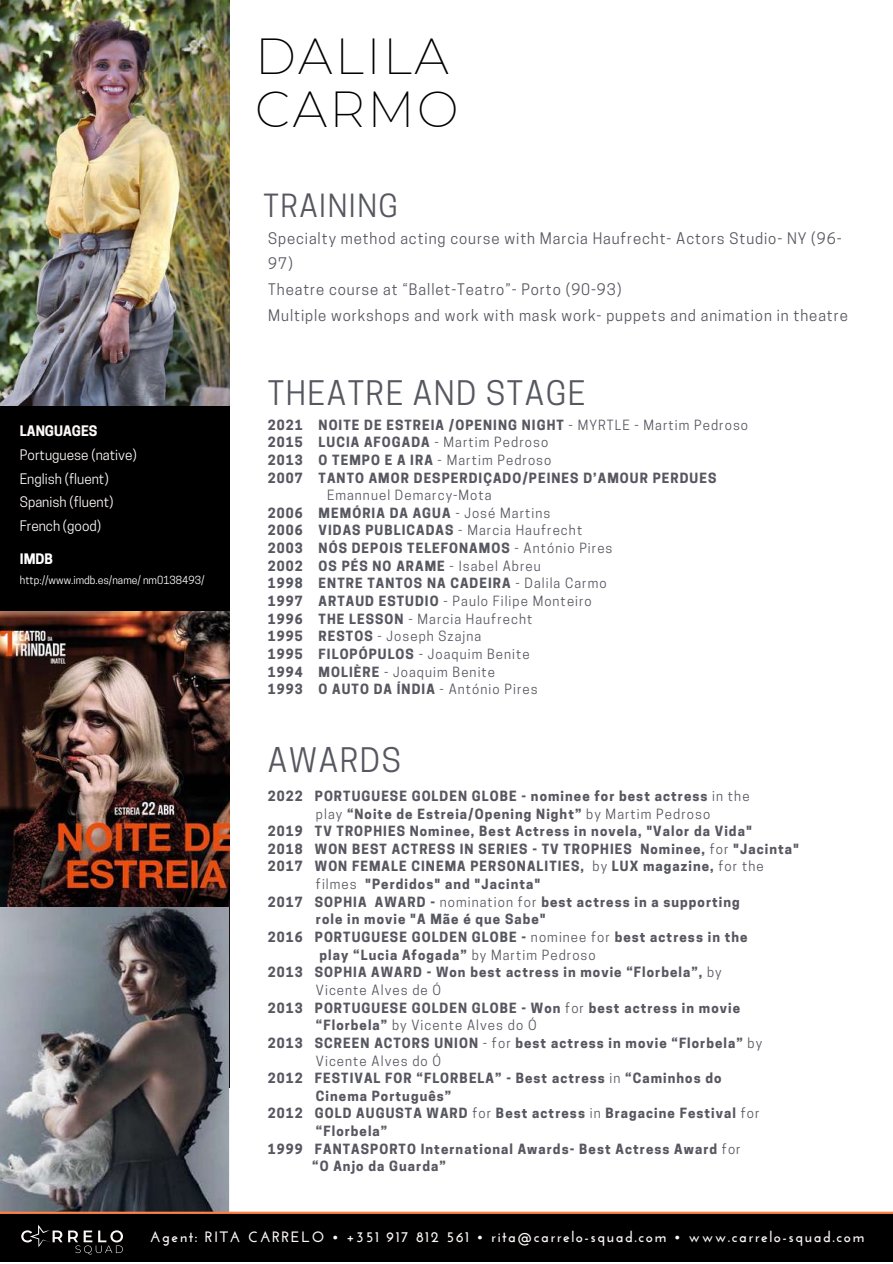
<style>
.page{position:relative;width:893px;height:1264px;background:#fff}
.page>*{position:absolute;margin:0;border:0;box-sizing:border-box;transform-origin:0 0}
.t1{font:200 49.35px/52.8px "Montserrat";letter-spacing:.05em;color:#000}
.t2{font:31.8px "Cooper Hewitt";letter-spacing:.05em;color:#575761}
.t3{font:30px "Cooper Hewitt";letter-spacing:.05em;color:#575761}
.t4{font:15px/25.8px "Cooper Hewitt";letter-spacing:.06em;color:#575761}
.t5{font:700 15px "Josefin Sans";letter-spacing:.1em;color:#fcf8f6}
.t6{font:13.65px/23.5px "Cooper Hewitt";color:#fcf8f6}
.t7{font:700 13.65px "Cooper Hewitt";color:#fcf8f6}
.t8{font:700 13.65px "Cooper Hewitt";color:#fff}
.t9{font:700 13.2px/17.7px "Cooper Hewitt";letter-spacing:.08em;color:#575761}
.t10{font:13.2px "Cooper Hewitt";letter-spacing:.08em;color:#575761}
.t11{font:10.5px "Cooper Hewitt";color:#fff}
.s1{font-weight:400}
.s2{font-weight:700}
</style>
<div class="page">
<img style="left:0;top:0;width:229px;height:406px">
<div style="left:0;top:406px;width:229px;height:681px;background:#000"></div>
<img style="left:0;top:902px;width:229px;height:327px;border-radius:5px">
<img style="left:0;top:611px;width:229px;height:295px">
<div style="left:0;top:1213px;width:892px;height:48px;background:#000"></div>
<hr style="left:0;top:1211px;width:892px;height:2px;background:#ff8045">
<svg style="left:21px;top:1224px;width:102px;height:30px"></svg>
<h1 class="t1" style="left:255px;top:30px;width:205px">DALILA<br>CARMO</h1>
<h3 class="t3" style="left:263px;top:195px;width:136px">TRAINING</h3>
<p class="t4" style="left:268px;top:227px;width:581px">Specialty method acting course with Marcia Haufrecht- Actors Studio- NY (96- 97)<br>Theatre course at “Ballet-Teatro”- Porto (90-93)<br>Multiple workshops and work with mask work- puppets and animation in theatre</p>
<p class="t7" style="left:20px;top:426px;width:79px">LANGUAGES</p>
<p class="t6" style="left:20px;top:445px;width:119px">Portuguese (native)<br>English (fluent)<br>Spanish (fluent)<br>French (good)</p>
<p class="t8" style="left:20px;top:553px;width:35px">IMDB</p>
<p class="t11" style="left:20px;top:576px;width:186px">http://www.imdb.es/name/ nm0138493/</p>
<h2 class="t2" style="left:268px;top:381px;width:319px">THEATRE AND STAGE</h2>
<p class="t9" style="left:268px;top:417px;width:482px">2021 NOITE DE ESTREIA /OPENING NIGHT <span class="s1">- MYRTLE - Martim Pedroso </span>2015 LUCIA AFOGADA <span class="s1">- Martim Pedroso<br></span>2013 O TEMPO E A IRA <span class="s1">- Martim Pedroso<br></span>2007 TANTO AMOR DESPERDIÇADO/PEINES D’AMOUR PERDUES</p>
<p class="t9" style="left:268px;top:488px;width:346px;text-indent:59px"><span class="s1">Emannuel Demarcy-Mota<br></span>2006 MEMÓRIA DA AGUA <span class="s1">- José Martins<br></span>2006 VIDAS PUBLICADAS <span class="s1">- Marcia Haufrecht </span>2003 NÓS DEPOIS TELEFONAMOS <span class="s1">- António Pires </span>2002 OS PÉS NO ARAME <span class="s1">- Isabel Abreu<br></span>1998 ENTRE TANTOS NA CADEIRA <span class="s1">- Dalila Carmo </span>1997 ARTAUD ESTUDIO <span class="s1">- Paulo Filipe Monteiro </span>1996 THE LESSON <span class="s1">- Marcia Haufrecht<br></span>1995 RESTOS <span class="s1">- Joseph Szajna<br></span>1995 FILOPÓPULOS <span class="s1">- Joaquim Benite<br></span>1994 MOLIÈRE <span class="s1">- Joaquim Benite<br></span>1993 O AUTO DA ÍNDIA <span class="s1">- António Pires</span></p>
<h2 class="t2" style="left:268px;top:748px;width:135px">AWARDS</h2>
<p class="t9" style="left:268px;top:788px;width:483px">2022 PORTUGUESE GOLDEN GLOBE - nominee for best actress <span class="s1">in the</span></p>
<p class="t9" style="left:316px;top:806px;width:396px"><span class="s1">play</span> “Noite de Estreia/Opening Night” <span class="s1">by Martim Pedroso</span></p>
<p class="t9" style="left:268px;top:824px;width:485px">2019 TV TROPHIES Nominee, Best Actress in novela, "Valor da Vida"</p>
<p class="t9" style="left:268px;top:841px;width:532px">2018 WON BEST ACTRESS IN SERIES - TV TROPHIES Nominee, <span class="s1">for</span> "Jacinta"</p>
<p class="t9" style="left:268px;top:859px;width:497px">2017 WON FEMALE CINEMA PERSONALITIES, <span class="s1">by</span> LUX magazine, <span class="s1">for the</span></p>
<p class="t9" style="left:316px;top:877px;width:226px"><span class="s1">filmes</span> "Perdidos" and "Jacinta"</p>
<p class="t9" style="left:268px;top:894px;width:473px">2017 SOPHIA AWARD - <span class="s1">nomination for</span> best actress in a supporting</p>
<p class="t9" style="left:316px;top:912px;width:231px">role in movie "A Mãe é que Sabe"</p>
<p class="t9" style="left:268px;top:929px;width:481px">2016 PORTUGUESE GOLDEN GLOBE - <span class="s1">nominee for</span> best actress in the</p>
<p class="t9" style="left:319px;top:947px;width:277px">play “Lucia Afogada” <span class="s1">by Martim Pedroso</span></p>
<p class="t9" style="left:268px;top:965px;width:455px">2013 SOPHIA AWARD - Won best actress in movie “Florbela”, <span class="s1">by</span></p>
<p class="t10" style="left:316px;top:985px;width:127px">Vicente Alves de Ó</p>
<p class="t9" style="left:268px;top:1000px;width:473px">2013 PORTUGUESE GOLDEN GLOBE - Won <span class="s1">for</span> best actress in movie</p>
<p class="t10" style="left:316px;top:1020px;width:222px"><span class="s2">“Florbela”</span> by Vicente Alves do Ó</p>
<p class="t9" style="left:268px;top:1035px;width:496px">2013 SCREEN ACTORS UNION <span class="s1">- for</span> best actress in movie “Florbela” <span class="s1">by</span></p>
<p class="t10" style="left:316px;top:1055px;width:127px">Vicente Alves do Ó</p>
<p class="t9" style="left:268px;top:1071px;width:455px">2012 FESTIVAL FOR “FLORBELA” - Best actress <span class="s1">in</span> “Caminhos do</p>
<p class="t9" style="left:316px;top:1088px;width:137px">Cinema Português”</p>
<p class="t9" style="left:268px;top:1106px;width:493px">2012 GOLD AUGUSTA WARD <span class="s1">for</span> Best actress <span class="s1">in</span> Bragacine Festival <span class="s1">for</span></p>
<p class="t9" style="left:316px;top:1123px;width:73px">“Florbela”</p>
<p class="t9" style="left:268px;top:1141px;width:474px">1999 FANTASPORTO International Awards- Best Actress Award <span class="s1">for</span></p>
<p class="t9" style="left:312px;top:1159px;width:135px">“O Anjo da Guarda”</p>
<p class="t5" style="left:150px;top:1230px;width:716px">Agent: RITA CARRELO • +351 917 812 561 • rita@carrelo-squad.com • www.carrelo-squad.com</p>
</div>
